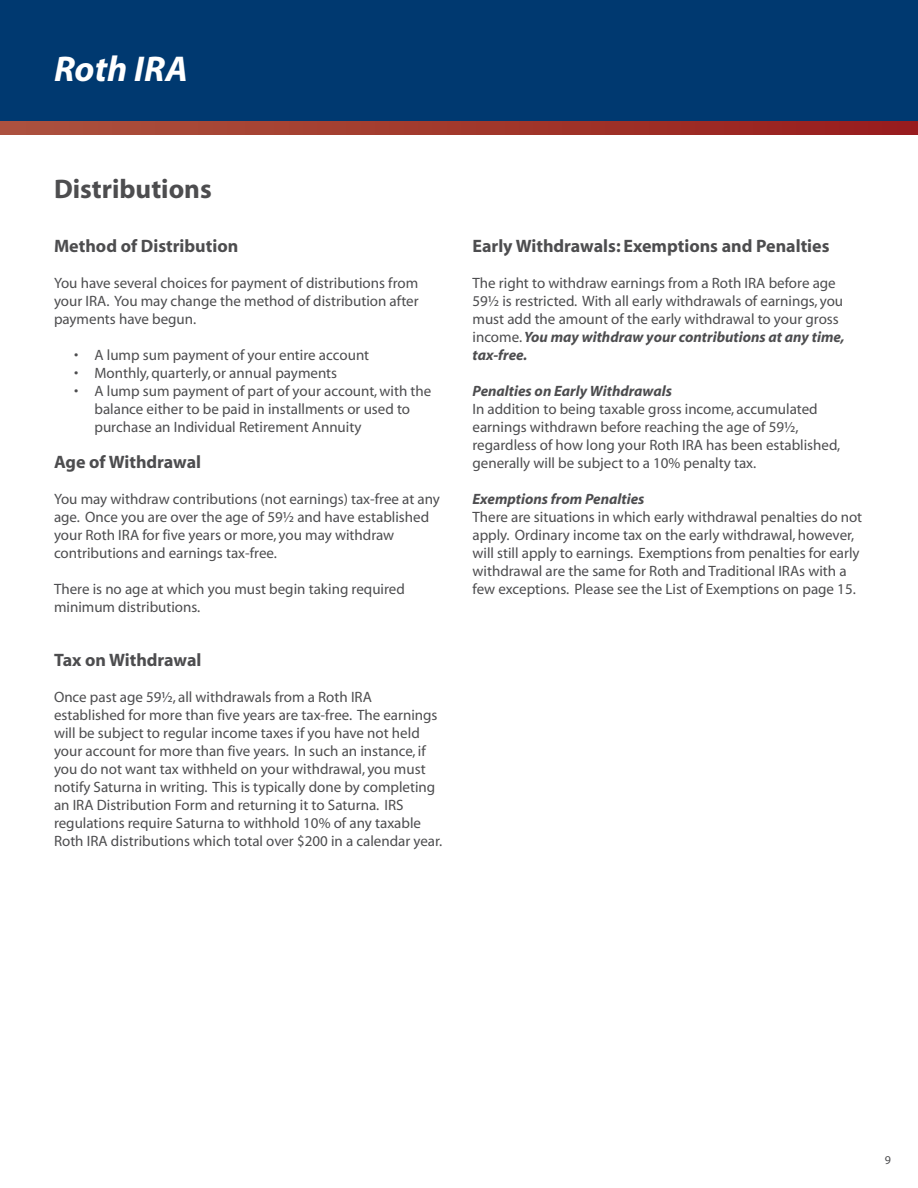
<style>
.page{position:relative;width:918px;height:1188px;background:#fff}
.page>*{position:absolute;margin:0;border:0;box-sizing:border-box;transform-origin:0 0}
.t1{font:italic 700 36px "Myriad";color:#fff}
.t2{font:700 27px "Myriad";color:#4d4d4f}
.t3{font:700 18px "Myriad";color:#4d4d4f}
.t4{font:15px/18px "Myriad";color:#4d4d4f}
.t5{font:italic 700 15px "Myriad";color:#4d4d4f}
.t6{font:12px "Myriad";color:#4d4d4f}
.s1{font-weight:700;font-style:italic}
</style>
<div class="page">
<div style="left:0;top:0;width:918px;height:122px;background:#003970"></div>
<svg style="left:0;top:122px;width:918px;height:13px;background:#a1382d"></svg>
<h1 class="t1" style="left:54px;top:50px;width:135px">Roth IRA</h1>
<h2 class="t2" style="left:54px;top:175px;width:159px">Distributions</h2>
<p class="t3" style="left:54px;top:237px;width:186px">Method of Distribution</p>
<p class="t4" style="left:54px;top:275px;width:366px;text-align:justify">You have several choices for payment of distributions from your IRA. You may change the method of distribution after payments have begun.</p>
<p class="t4" style="left:74px;top:347px;width:296px">• A lump sum payment of your entire account</p>
<p class="t4" style="left:74px;top:365px;width:264px">• Monthly, quarterly, or annual payments</p>
<p class="t4" style="left:94px;top:383px;width:338px;text-indent:-20px">• A lump sum payment of part of your account, with the balance either to be paid in installments or used to purchase an Individual Retirement Annuity</p>
<p class="t3" style="left:54px;top:453px;width:149px">Age of Withdrawal</p>
<p class="t4" style="left:54px;top:491px;width:388px">You may withdraw contributions (not earnings) tax-free at any age. Once you are over the age of 59½ and have established your Roth IRA for five years or more, you may withdraw contributions and earnings tax-free.</p>
<p class="t4" style="left:54px;top:581px;width:352px">There is no age at which you must begin taking required minimum distributions.</p>
<p class="t3" style="left:54px;top:651px;width:149px">Tax on Withdrawal</p>
<p class="t4" style="left:54px;top:689px;width:390px">Once past age 59½, all withdrawals from a Roth IRA established for more than five years are tax-free. The earnings will be subject to regular income taxes if you have not held your account for more than five years. In such an instance, if you do not want tax withheld on your withdrawal, you must notify Saturna in writing. This is typically done by completing an IRA Distribution Form and returning it to Saturna. IRS regulations require Saturna to withhold 10% of any taxable Roth IRA distributions which total over $200 in a calendar year.</p>
<p class="t3" style="left:472px;top:237px;width:359px">Early Withdrawals: Exemptions and Penalties</p>
<p class="t4" style="left:472px;top:275px;width:374px">The right to withdraw earnings from a Roth IRA before age 59½ is restricted. With all early withdrawals of earnings, you must add the amount of the early withdrawal to your gross income. <span class="s1">You may withdraw your contributions at any time, tax-free.</span></p>
<p class="t5" style="left:472px;top:383px;width:201px">Penalties on Early Withdrawals</p>
<p class="t4" style="left:472px;top:401px;width:369px">In addition to being taxable gross income, accumulated earnings withdrawn before reaching the age of 59½, regardless of how long your Roth IRA has been established, generally will be subject to a 10% penalty tax.</p>
<p class="t5" style="left:472px;top:491px;width:173px">Exemptions from Penalties</p>
<p class="t4" style="left:472px;top:509px;width:391px">There are situations in which early withdrawal penalties do not apply. Ordinary income tax on the early withdrawal, however, will still apply to earnings. Exemptions from penalties for early withdrawal are the same for Roth and Traditional IRAs with a few exceptions. Please see the List of Exemptions on page 15.</p>
<p class="t6" style="left:885px;top:1154px;width:8px">9</p>
</div>
